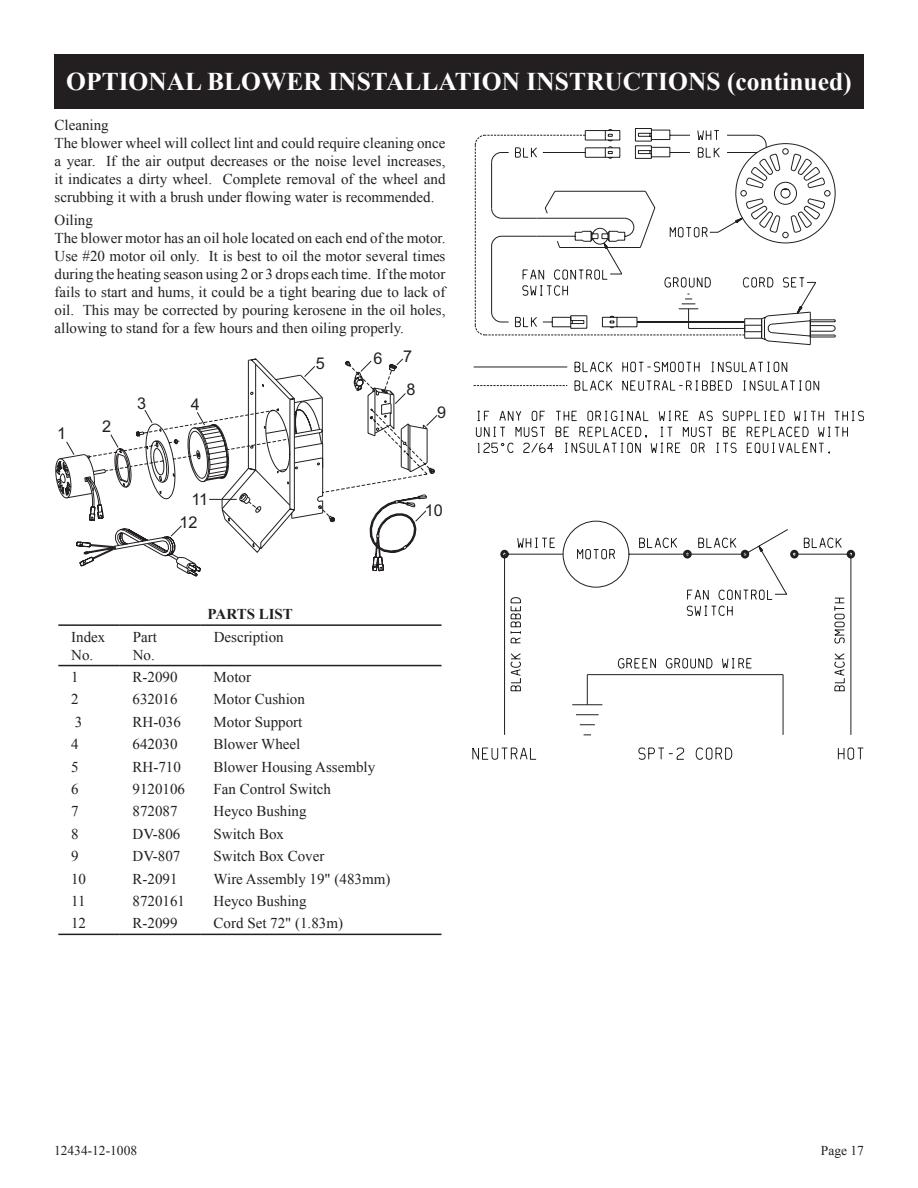
<style>
.page{position:relative;width:918px;height:1188px;background:#fff}
.page>*{position:absolute;margin:0;border:0;box-sizing:border-box;transform-origin:0 0}
.t1{font:700 25.5px "Times New Roman";color:#fff}
.t2{font:16.2px/33.2px "Arial";color:#231f20}
.t3{font:15px/18px "Times New Roman";color:#231f20}
.t4{font:700 15px "Times New Roman";color:#231f20}
.t5{font:13.5px "Times New Roman";color:#231f20}
</style>
<div class="page">
<svg style="left:56px;top:358px;width:382px;height:218px"></svg>
<svg style="left:59px;top:375px;width:264px;height:175px"></svg>
<hr style="left:58px;top:624px;width:62px;height:2px;background:#231f20">
<hr style="left:120px;top:624px;width:81px;height:2px;background:#231f20">
<hr style="left:201px;top:624px;width:241px;height:2px;background:#231f20">
<hr style="left:58px;top:665px;width:62px;height:1px;background:#231f20">
<hr style="left:120px;top:665px;width:81px;height:1px;background:#231f20">
<hr style="left:201px;top:665px;width:241px;height:1px;background:#231f20">
<hr style="left:58px;top:934px;width:62px;height:1px;background:#231f20">
<hr style="left:120px;top:934px;width:81px;height:1px;background:#231f20">
<hr style="left:201px;top:934px;width:241px;height:1px;background:#231f20">
<svg style="left:473px;top:128px;width:391px;height:326px"></svg>
<svg style="left:517px;top:521px;width:347px;height:239px"></svg>
<svg style="left:473px;top:554px;width:378px;height:206px"></svg>
<div style="left:54px;top:54px;width:810px;height:54px;background:#231f20"></div>
<h1 class="t1" style="left:66px;top:64px;width:787px">OPTIONAL BLOWER INSTALLATION INSTRUCTIONS (continued)</h1>
<p class="t3" style="left:55px;top:116px;width:392px">Cleaning<br>The blower wheel will collect lint and could require cleaning once a year. If the air output decreases or the noise level increases, it indicates a dirty wheel. Complete removal of the wheel and scrubbing it with a brush under flowing water is recommended.</p>
<p class="t3" style="left:55px;top:211px;width:392px">Oiling<br>The blower motor has an oil hole located on each end of the motor.<br>Use #20 motor oil only. It is best to oil the motor several times during the heating season using 2 or 3 drops each time. If the motor fails to start and hums, it could be a tight bearing due to lack of oil. This may be corrected by pouring kerosene in the oil holes, allowing to stand for a few hours and then oiling properly.</p>
<p class="t2" style="left:57px;top:419px;width:11px">1</p>
<p class="t2" style="left:102px;top:411px;width:11px">2</p>
<p class="t2" style="left:137px;top:389px;width:11px">3</p>
<p class="t2" style="left:191px;top:389px;width:11px">4</p>
<p class="t2" style="left:179px;top:489px;width:30px;line-height:23.1px;text-indent:12px">11<br>12</p>
<p class="t2" style="left:316px;top:349px;width:11px">5</p>
<p class="t2" style="left:374px;top:343px;width:11px">6</p>
<p class="t2" style="left:403px;top:341px;width:14px">7<br>8</p>
<p class="t2" style="left:437px;top:398px;width:11px">9</p>
<p class="t2" style="left:425px;top:495px;width:20px">10</p>
<p class="t4" style="left:208px;top:604px;width:87px">PARTS LIST</p>
<p class="t3" style="left:71px;top:627px;width:36px">Index<br>No.</p>
<p class="t3" style="left:133px;top:627px;width:26px">Part<br>No.</p>
<p class="t3" style="left:214px;top:627px;width:71px">Description</p>
<p class="t3" style="left:71px;top:668px;width:9px">1</p>
<p class="t3" style="left:133px;top:668px;width:46px">R-2090</p>
<p class="t3" style="left:214px;top:668px;width:39px">Motor</p>
<p class="t3" style="left:71px;top:690px;width:9px">2</p>
<p class="t3" style="left:133px;top:690px;width:46px">632016</p>
<p class="t3" style="left:214px;top:690px;width:93px">Motor Cushion</p>
<p class="t3" style="left:75px;top:713px;width:9px">3</p>
<p class="t3" style="left:133px;top:713px;width:50px">RH-036</p>
<p class="t3" style="left:214px;top:713px;width:90px">Motor Support</p>
<p class="t3" style="left:71px;top:735px;width:9px">4</p>
<p class="t3" style="left:133px;top:735px;width:46px">642030</p>
<p class="t3" style="left:214px;top:735px;width:88px">Blower Wheel</p>
<p class="t3" style="left:71px;top:757px;width:9px">5</p>
<p class="t3" style="left:133px;top:757px;width:50px">RH-710</p>
<p class="t3" style="left:214px;top:757px;width:163px">Blower Housing Assembly</p>
<p class="t3" style="left:71px;top:780px;width:9px">6</p>
<p class="t3" style="left:133px;top:780px;width:54px">9120106</p>
<p class="t3" style="left:214px;top:780px;width:119px">Fan Control Switch</p>
<p class="t3" style="left:71px;top:802px;width:9px">7</p>
<p class="t3" style="left:133px;top:802px;width:46px">872087</p>
<p class="t3" style="left:214px;top:802px;width:94px">Heyco Bushing</p>
<p class="t3" style="left:71px;top:825px;width:9px">8</p>
<p class="t3" style="left:133px;top:825px;width:49px">DV-806</p>
<p class="t3" style="left:214px;top:825px;width:72px">Switch Box</p>
<p class="t3" style="left:71px;top:847px;width:9px">9</p>
<p class="t3" style="left:133px;top:847px;width:49px">DV-807</p>
<p class="t3" style="left:214px;top:847px;width:112px">Switch Box Cover</p>
<p class="t3" style="left:71px;top:869px;width:16px">10</p>
<p class="t3" style="left:133px;top:869px;width:46px">R-2091</p>
<p class="t3" style="left:214px;top:869px;width:178px">Wire Assembly 19" (483mm)</p>
<p class="t3" style="left:71px;top:892px;width:16px">11</p>
<p class="t3" style="left:133px;top:892px;width:54px">8720161</p>
<p class="t3" style="left:214px;top:892px;width:94px">Heyco Bushing</p>
<p class="t3" style="left:71px;top:914px;width:16px">12</p>
<p class="t3" style="left:133px;top:914px;width:46px">R-2099</p>
<p class="t3" style="left:214px;top:914px;width:131px">Cord Set 72" (1.83m)</p>
<p class="t5" style="left:54px;top:1142px;width:85px">12434-12-1008</p>
<p class="t5" style="left:821px;top:1142px;width:45px">Page 17</p>
</div>
